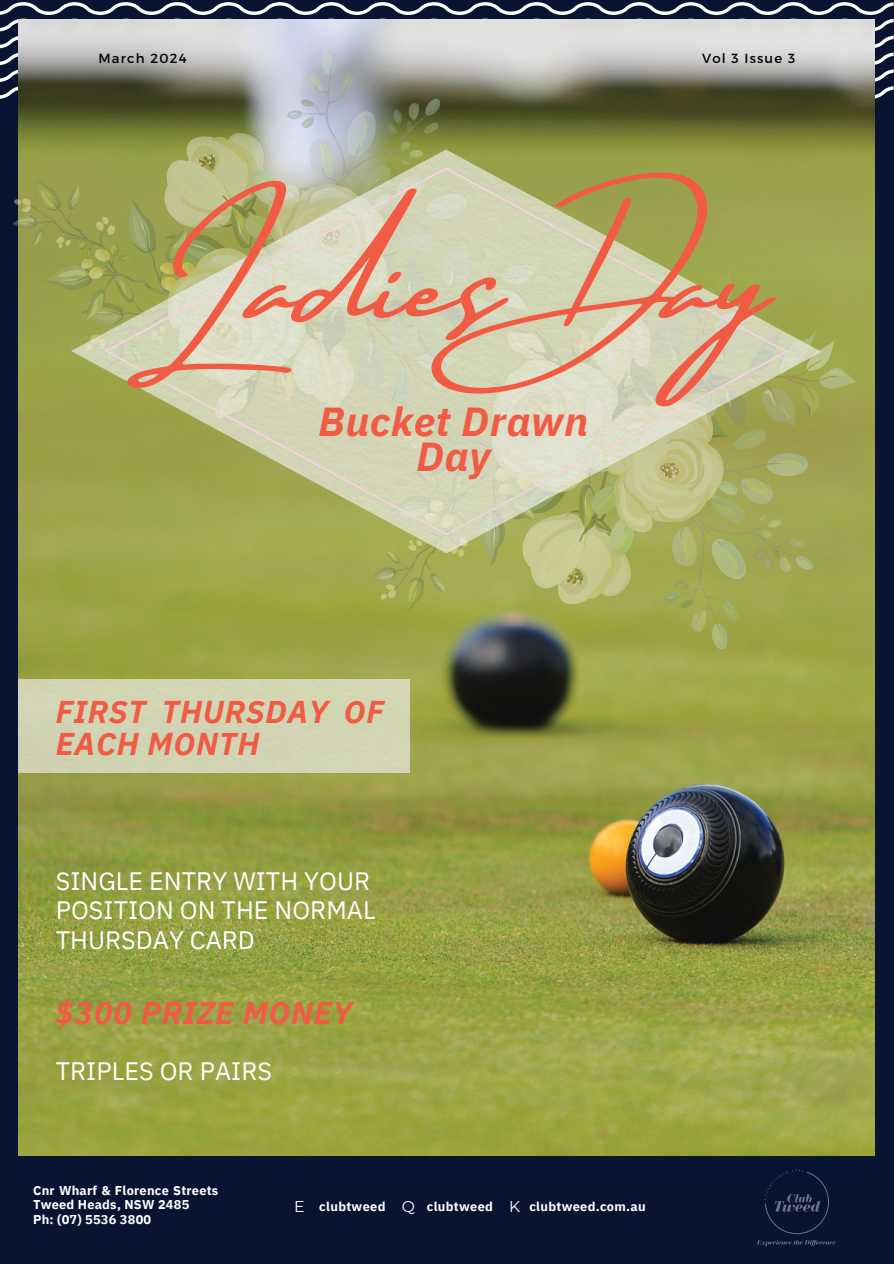
<style>
.page{position:relative;width:894px;height:1264px;background:#fff}
.page>*{position:absolute;margin:0;border:0;box-sizing:border-box;transform-origin:0 0}
.t1{font:109.05px "Amsterdam Three Slant";color:#f15b44}
.t2{font:italic 700 40.35px/34.8px "IBM Plex Sans";letter-spacing:.025em;color:#f15b44;text-align:center}
.t3{font:italic 700 31.5px/32.7px "IBM Plex Sans";letter-spacing:.025em;color:#f15b44}
.t4{font:25.2px/29.2px "IBM Plex Sans";color:#fff}
.t5{font:13.2px "Montserrat";letter-spacing:.09em;color:#000}
.t6{font:700 12.75px/14.7px "IBM Plex Sans";letter-spacing:.02em;color:#fff}
.s1{font-family:"Montserrat";font-weight:400;font-size:15.6px}
</style>
<div class="page">
<div style="left:0;top:0;width:893px;height:1263px;background:#081431"></div>
<svg style="left:0;top:2px;width:853px;height:97px"></svg>
<img style="left:19px;top:19px;width:855px;height:1135px">
<img style="left:4px;top:41px;width:859px;height:615px">
<svg style="left:757px;top:1169px;width:78px;height:77px"></svg>
<div style="left:19px;top:679px;width:390px;height:93px;background:#d2d4b4"></div>
<img style="left:71px;top:149px;width:750px;height:404px">
<svg style="left:104px;top:167px;width:683px;height:368px;background:#c1c495"></svg>
<p class="t5" style="left:98px;top:50px;width:90px">March 2024</p>
<p class="t5" style="left:702px;top:50px;width:94px">Vol 3 Issue 3</p>
<h1 class="t1" style="left:140px;top:223px;width:686px">Ladies Day</h1>
<h2 class="t2" style="left:318px;top:404px;width:271px">Bucket Drawn<br>Day</h2>
<h3 class="t3" style="left:56px;top:694px;width:330px">FIRST THURSDAY OF<br>EACH MONTH</h3>
<h3 class="t4" style="left:56px;top:866px;width:321px">SINGLE ENTRY WITH YOUR<br>POSITION ON THE NORMAL<br>THURSDAY CARD</h3>
<h3 class="t3" style="left:56px;top:995px;width:298px">$300 PRIZE MONEY</h3>
<h3 class="t4" style="left:56px;top:1055px;width:218px">TRIPLES OR PAIRS</h3>
<p class="t6" style="left:33px;top:1182px;width:187px">Cnr Wharf &amp; Florence Streets<br>Tweed Heads, NSW 2485<br>Ph: (07) 5536 3800</p>
<p class="t6" style="left:294px;top:1198px;width:353px"><span class="s1">E</span> clubtweed <span class="s1">Q</span> clubtweed <span class="s1">K</span> clubtweed.com.au</p>
</div>
